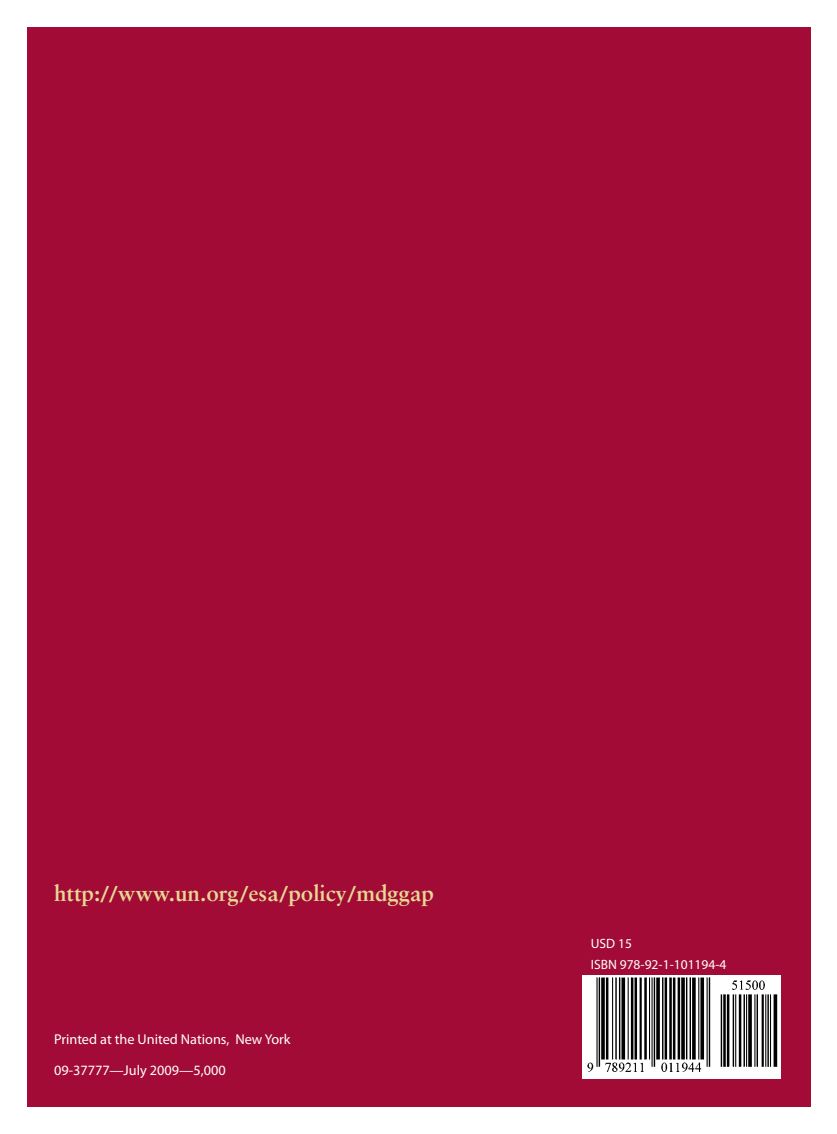
<style>
.page{position:relative;width:837px;height:1134px;background:#fff}
.page>*{position:absolute;margin:0;border:0;box-sizing:border-box;transform-origin:0 0}
.t1{font:700 22.5px "Sabon LT Std";color:#e7d893}
.t2{font:14.25px/30.6px "Myriad Pro";color:#fff}
.t3{font:13.5px/21.1px "Myriad Pro";color:#fff}
</style>
<div class="page">
<div style="left:27px;top:27px;width:783px;height:1080px;background:#a20b35"></div>
<img style="left:582px;top:976px;width:198px;height:103px">
<h1 class="t1" style="left:54px;top:879px;width:381px">http://www.un.org/esa/policy/mdggap</h1>
<p class="t2" style="left:54px;top:1024px;width:238px">Printed at the United Nations, New York<br>09-37777—July 2009—5,000</p>
<p class="t3" style="left:590px;top:933px;width:137px">USD 15<br>ISBN 978-92-1-101194-4</p>
</div>
